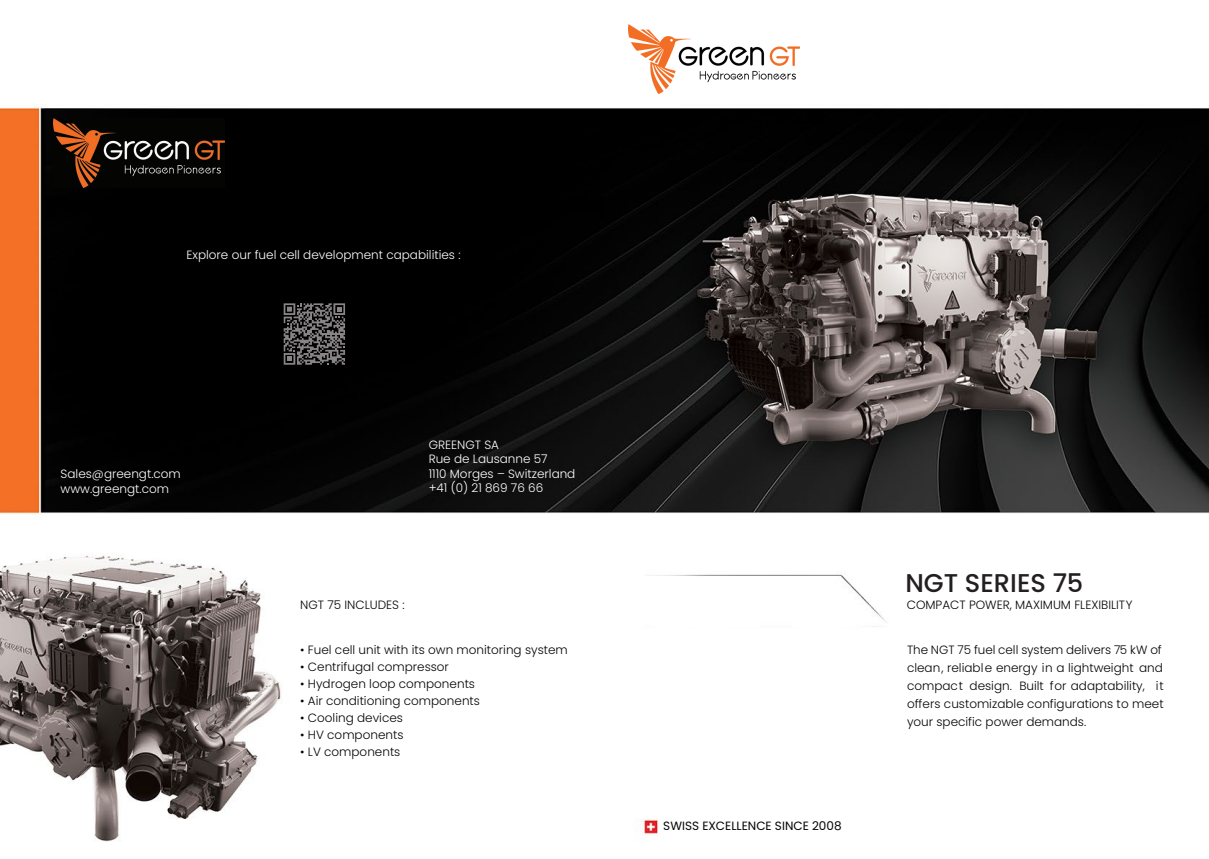
<style>
.page{position:relative;width:1209px;height:859px;background:#fff}
.page>*{position:absolute;margin:0;border:0;box-sizing:border-box;transform-origin:0 0}
.t1{font:500 25.7px "Poppins";color:#231f20}
.t2{font:300 12px/18px "Poppins";color:#040503}
.t3{font:300 12px/14.4px "Poppins";color:#fff}
.t4{font:12px "Poppins";color:#040503}
</style>
<div class="page">
<img style="left:0;top:24px;width:1208px;height:818px">
<img style="left:628px;top:25px;width:171px;height:69px">
<img style="left:54px;top:118px;width:170px;height:69px">
<svg style="left:283px;top:303px;width:62px;height:62px;background:#4a4849"></svg>
<p class="t3" style="left:186px;top:248px;width:275px">Explore our fuel cell development capabilities :</p>
<p class="t3" style="left:61px;top:467px;width:122px">Sales@greengt.com www.greengt.com</p>
<p class="t3" style="left:428px;top:437px;width:148px">GREENGT SA<br>Rue de Lausanne 57<br>1110 Morges – Switzerland +41 (0) 21 869 76 66</p>
<h1 class="t1" style="left:905px;top:568px;width:179px">NGT SERIES 75</h1>
<p class="t2" style="left:300px;top:596px;width:106px">NGT 75 INCLUDES :</p>
<p class="t2" style="left:906px;top:596px;width:227px">COMPACT POWER, MAXIMUM FLEXIBILITY</p>
<p class="t2" style="left:300px;top:641px;width:269px">• Fuel cell unit with its own monitoring system</p>
<p class="t2" style="left:300px;top:658px;width:150px">• Centrifugal compressor</p>
<p class="t2" style="left:300px;top:675px;width:176px">• Hydrogen loop components</p>
<p class="t2" style="left:300px;top:692px;width:181px">• Air conditioning components</p>
<p class="t2" style="left:300px;top:709px;width:104px">• Cooling devices</p>
<p class="t2" style="left:300px;top:726px;width:105px">• HV components</p>
<p class="t2" style="left:300px;top:743px;width:102px">• LV components</p>
<p class="t4" style="left:663px;top:819px;width:180px">SWISS EXCELLENCE SINCE 2008</p>
<p class="t2" style="left:906px;top:641px;width:258px">The NGT 75 fuel cell system delivers 75 kW of clean, reliable energy in a lightweight and compact design. Built for adaptability, it offers customizable configurations to meet your specific power demands.</p>
</div>
